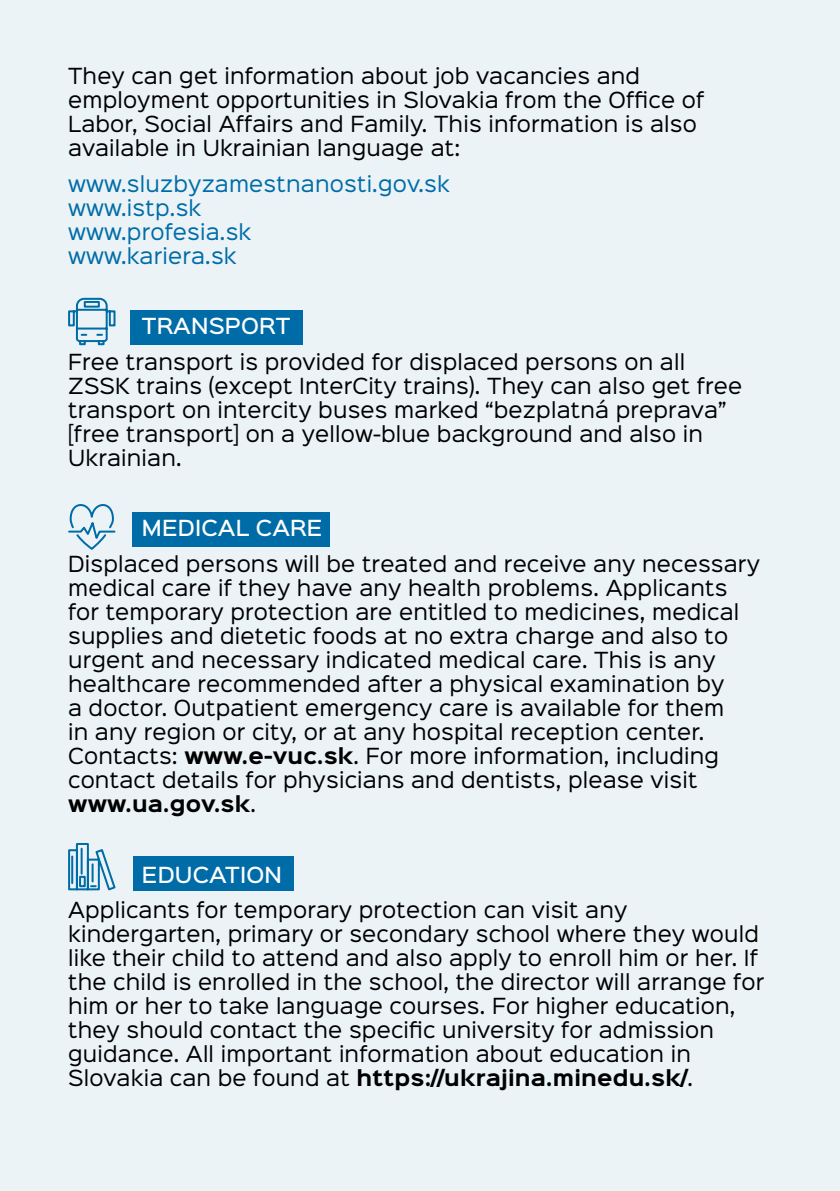
<style>
.page{position:relative;width:840px;height:1191px;background:#fff}
.page>*{position:absolute;margin:0;border:0;box-sizing:border-box;transform-origin:0 0}
.t1{font:20px/24px "Sinkin Sans 400";letter-spacing:.01em;color:#000}
.t2{font:20px/24px "Sinkin Sans 400";letter-spacing:.01em;color:#006ca7}
.t3{font:700 20px "Sinkin Sans 700";letter-spacing:.01em;color:#000}
.t4{font:500 20px "Sinkin Sans 500";letter-spacing:.01em;color:#fff}
.s1{font-family:"Sinkin Sans 700";font-weight:700}
.s2{font-family:"Sinkin Sans 400";font-weight:400}
</style>
<div class="page">
<div style="left:0;top:0;width:839px;height:1191px;background:#ebf3f7"></div>
<div style="left:130px;top:310px;width:173px;height:35px;background:#006ca7"></div>
<div style="left:132px;top:512px;width:197px;height:35px;background:#006ca7"></div>
<div style="left:133px;top:855px;width:161px;height:35px;background:#006ca7"></div>
<svg style="left:68px;top:297px;width:48px;height:49px"></svg>
<svg style="left:68px;top:504px;width:48px;height:46px"></svg>
<svg style="left:68px;top:843px;width:48px;height:48px"></svg>
<p class="t1" style="left:68px;top:62px;width:637px">They can get information about job vacancies and employment opportunities in Slovakia from the Office of Labor, Social Affairs and Family. This information is also available in Ukrainian language at:</p>
<p class="t2" style="left:68px;top:170px;width:383px">www.sluzbyzamestnanosti.gov.sk www.istp.sk<br>www.profesia.sk<br>www.kariera.sk</p>
<p class="t4" style="left:142px;top:309px;width:150px">TRANSPORT</p>
<p class="t1" style="left:68px;top:348px;width:675px">Free transport is provided for displaced persons on all ZSSK trains (except InterCity trains). They can also get free transport on intercity buses marked “bezplatná preprava” [free transport] on a yellow-blue background and also in Ukrainian.</p>
<p class="t4" style="left:142px;top:511px;width:182px">MEDICAL CARE</p>
<p class="t1" style="left:68px;top:550px;width:693px">Displaced persons will be treated and receive any necessary medical care if they have any health problems. Applicants for temporary protection are entitled to medicines, medical supplies and dietetic foods at no extra charge and also to urgent and necessary indicated medical care. This is any healthcare recommended after a physical examination by<br>a doctor. Outpatient emergency care is available for them<br>in any region or city, or at any hospital reception center.<br>Contacts: <span class="s1">www.e-vuc.sk</span>. For more information, including contact details for physicians and dentists, please visit</p>
<p class="t3" style="left:68px;top:793px;width:189px">www.ua.gov.sk<span class="s2">.</span></p>
<p class="t4" style="left:142px;top:857px;width:141px">EDUCATION</p>
<p class="t1" style="left:68px;top:896px;width:697px">Applicants for temporary protection can visit any kindergarten, primary or secondary school where they would like their child to attend and also apply to enroll him or her. If the child is enrolled in the school, the director will arrange for him or her to take language courses. For higher education, they should contact the specific university for admission guidance. All important information about education in</p>
<p class="t3" style="left:68px;top:1067px;width:626px"><span class="s2">Slovakia can be found at</span> https://ukrajina.minedu.sk/<span class="s2">.</span></p>
</div>
